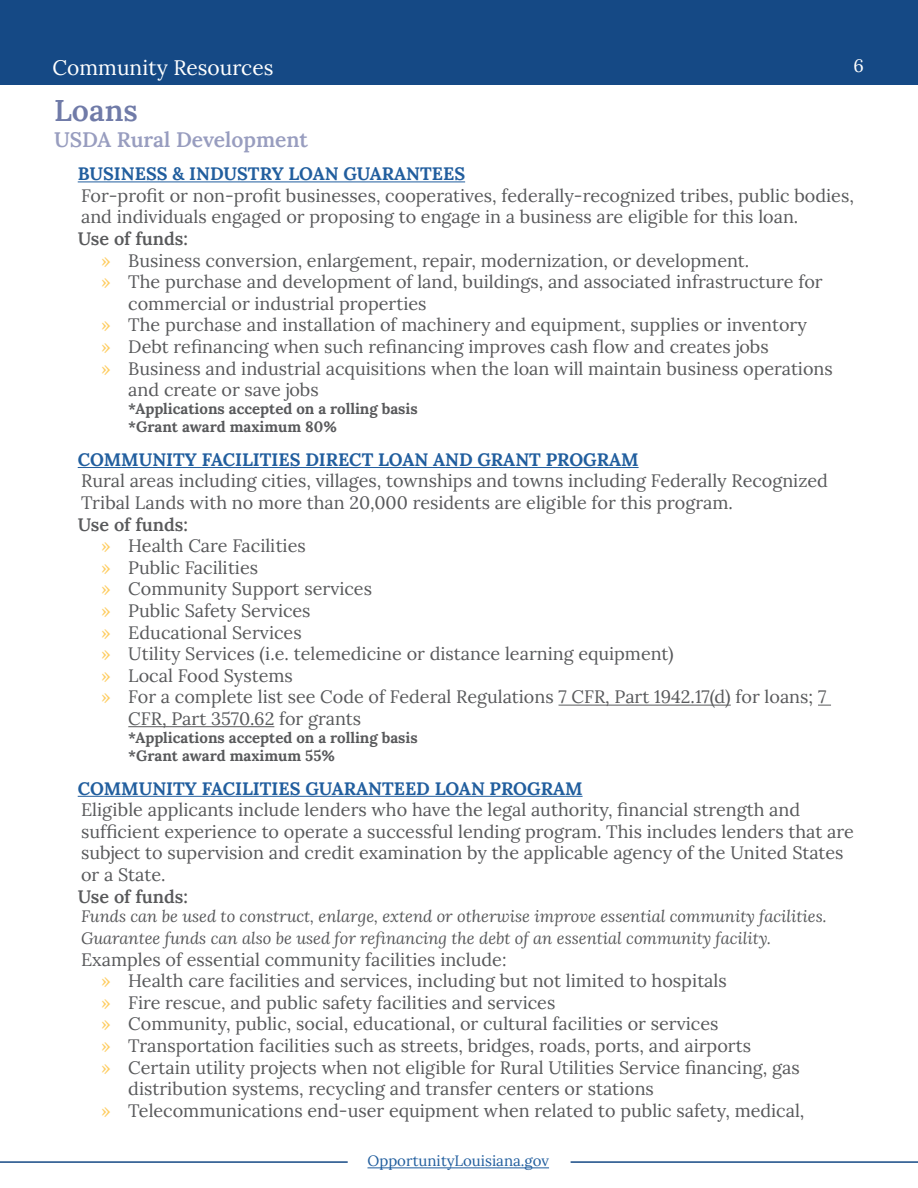
<style>
.page{position:relative;width:918px;height:1188px;background:#fff}
.page>*{position:absolute;margin:0;border:0;box-sizing:border-box;transform-origin:0 0}
.t1{font:600 30px "Lora";color:#707ba8}
.t2{font:600 21px "Lora";color:#989dbf}
.t3{font:21px "Lora";color:#fff}
.t4{font:18px/21.6px "Lora";color:#58595b}
.t5{font:700 18px "Lora";color:#215e9e}
.t6{font:600 18px "Lora";color:#58595b}
.t7{font:18px "Lora";color:#fff}
.t8{font:italic 16.5px/21.6px "Lora";color:#58595b}
.t9{font:700 15px/18px "Lora";color:#58595b}
.t10{font:15px "Lora";color:#215e9e}
.s1{color:#fecb5c}
</style>
<div class="page">
<hr style="left:368px;top:1167px;width:181px;height:1px;background:#215e9e">
<hr style="left:571px;top:1161px;width:347px;height:2px;background:#154985">
<hr style="left:0;top:1161px;width:348px;height:2px;background:#154985">
<div style="left:0;top:0;width:918px;height:85px;background:#154985"></div>
<hr style="left:78px;top:181px;width:387px;height:1px;background:#215e9e">
<hr style="left:78px;top:467px;width:561px;height:1px;background:#215e9e">
<hr style="left:559px;top:705px;width:172px;height:1px;background:#58595b">
<svg style="left:818px;top:705px;width:13px;height:1px"></svg>
<hr style="left:128px;top:726px;width:146px;height:1px;background:#58595b">
<hr style="left:78px;top:796px;width:505px;height:1px;background:#215e9e">
<p class="t3" style="left:53px;top:52px;width:222px">Community Resources</p>
<p class="t7" style="left:854px;top:52px;width:12px">6</p>
<h1 class="t1" style="left:54px;top:88px;width:85px">Loans</h1>
<p class="t2" style="left:54px;top:123px;width:256px">USDA Rural Development</p>
<p class="t5" style="left:78px;top:160px;width:389px">BUSINESS &amp; INDUSTRY LOAN GUARANTEES</p>
<p class="t4" style="left:81px;top:183px;width:774px">For-profit or non-profit businesses, cooperatives, federally-recognized tribes, public bodies, and individuals engaged or proposing to engage in a business are eligible for this loan.</p>
<p class="t6" style="left:78px;top:225px;width:112px">Use of funds:</p>
<p class="t4" style="left:101px;top:248px;width:650px"><span class="s1">»</span> Business conversion, enlargement, repair, modernization, or development.</p>
<p class="t4" style="left:101px;top:270px;width:723px"><span class="s1">»</span> The purchase and development of land, buildings, and associated infrastructure for</p>
<p class="t4" style="left:128px;top:291px;width:300px">commercial or industrial properties</p>
<p class="t4" style="left:101px;top:313px;width:707px"><span class="s1">»</span> The purchase and installation of machinery and equipment, supplies or inventory</p>
<p class="t4" style="left:101px;top:335px;width:669px"><span class="s1">»</span> Debt refinancing when such refinancing improves cash flow and creates jobs</p>
<p class="t4" style="left:101px;top:356px;width:733px"><span class="s1">»</span> Business and industrial acquisitions when the loan will maintain business operations</p>
<p class="t4" style="left:128px;top:378px;width:192px">and create or save jobs</p>
<p class="t9" style="left:128px;top:399px;width:291px">*Applications accepted on a rolling basis *Grant award maximum 80%</p>
<p class="t5" style="left:78px;top:446px;width:562px">COMMUNITY FACILITIES DIRECT LOAN AND GRANT PROGRAM</p>
<p class="t4" style="left:81px;top:469px;width:748px">Rural areas including cities, villages, townships and towns including Federally Recognized<br>Tribal Lands with no more than 20,000 residents are eligible for this program.</p>
<p class="t6" style="left:78px;top:510px;width:112px">Use of funds:</p>
<p class="t4" style="left:101px;top:534px;width:206px"><span class="s1">»</span> Health Care Facilities</p>
<p class="t4" style="left:101px;top:555px;width:158px"><span class="s1">»</span> Public Facilities</p>
<p class="t4" style="left:101px;top:577px;width:272px"><span class="s1">»</span> Community Support services</p>
<p class="t4" style="left:101px;top:599px;width:211px"><span class="s1">»</span> Public Safety Services</p>
<p class="t4" style="left:101px;top:620px;width:202px"><span class="s1">»</span> Educational Services</p>
<p class="t4" style="left:101px;top:642px;width:574px"><span class="s1">»</span> Utility Services (i.e. telemedicine or distance learning equipment)</p>
<p class="t4" style="left:101px;top:663px;width:193px"><span class="s1">»</span> Local Food Systems</p>
<p class="t4" style="left:101px;top:685px;width:727px"><span class="s1">»</span> For a complete list see Code of Federal Regulations 7 CFR, Part 1942.17(d) for loans; 7</p>
<p class="t4" style="left:128px;top:707px;width:234px">CFR, Part 3570.62 for grants</p>
<p class="t9" style="left:128px;top:728px;width:291px">*Applications accepted on a rolling basis *Grant award maximum 55%</p>
<p class="t5" style="left:78px;top:774px;width:506px">COMMUNITY FACILITIES GUARANTEED LOAN PROGRAM</p>
<p class="t4" style="left:81px;top:798px;width:774px">Eligible applicants include lenders who have the legal authority, financial strength and sufficient experience to operate a successful lending program. This includes lenders that are subject to supervision and credit examination by the applicable agency of the United States or a State.</p>
<p class="t6" style="left:78px;top:882px;width:112px">Use of funds:</p>
<p class="t8" style="left:81px;top:905px;width:747px">Funds can be used to construct, enlarge, extend or otherwise improve essential community facilities.<br>Guarantee funds can also be used for refinancing the debt of an essential community facility.</p>
<p class="t4" style="left:81px;top:947px;width:427px">Examples of essential community facilities include:</p>
<p class="t4" style="left:101px;top:969px;width:627px"><span class="s1">»</span> Health care facilities and services, including but not limited to hospitals</p>
<p class="t4" style="left:101px;top:990px;width:456px"><span class="s1">»</span> Fire rescue, and public safety facilities and services</p>
<p class="t4" style="left:101px;top:1012px;width:619px"><span class="s1">»</span> Community, public, social, educational, or cultural facilities or services</p>
<p class="t4" style="left:101px;top:1034px;width:651px"><span class="s1">»</span> Transportation facilities such as streets, bridges, roads, ports, and airports</p>
<p class="t4" style="left:101px;top:1055px;width:700px"><span class="s1">»</span> Certain utility projects when not eligible for Rural Utilities Service financing, gas</p>
<p class="t4" style="left:128px;top:1077px;width:527px">distribution systems, recycling and transfer centers or stations</p>
<p class="t4" style="left:101px;top:1098px;width:705px"><span class="s1">»</span> Telecommunications end-user equipment when related to public safety, medical,</p>
<p class="t10" style="left:368px;top:1150px;width:183px">OpportunityLouisiana.gov</p>
</div>
